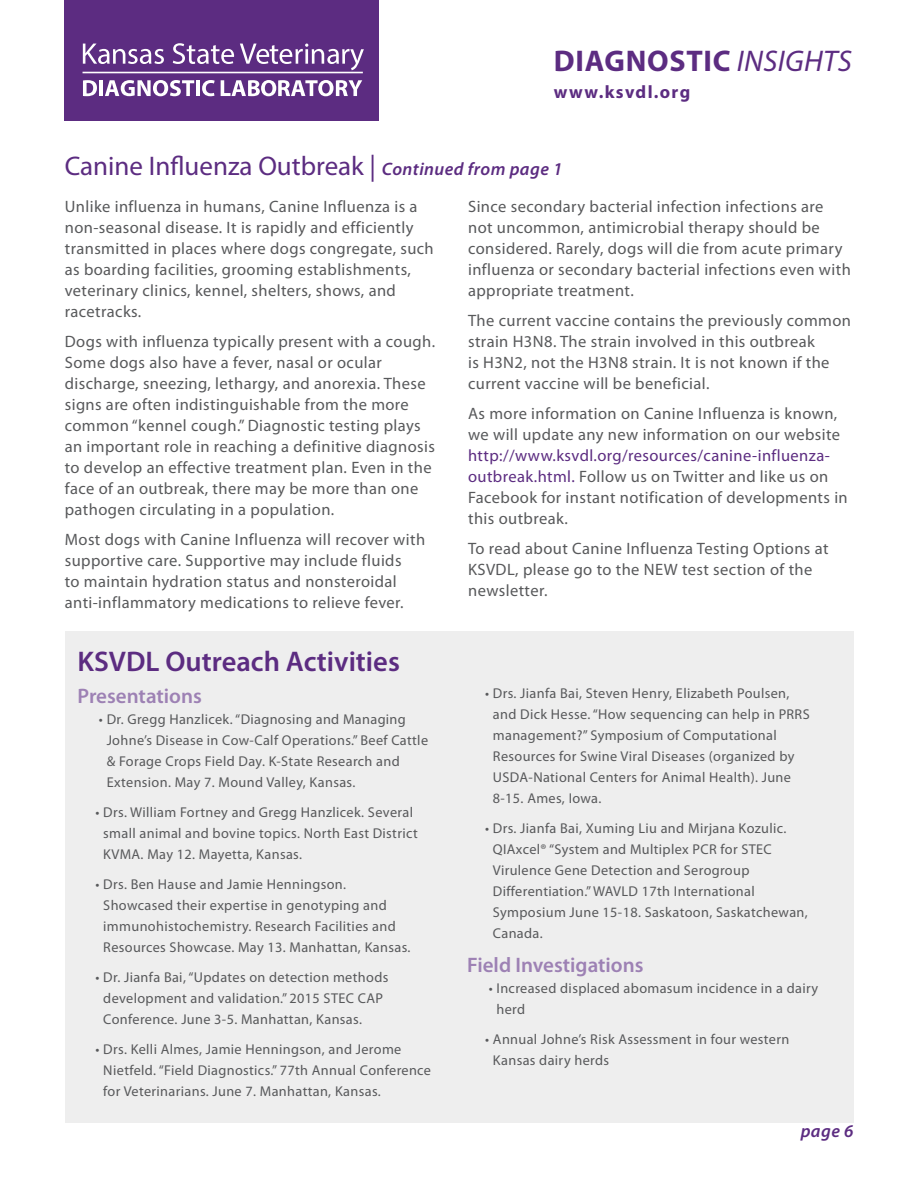
<style>
.page{position:relative;width:918px;height:1188px;background:#fff}
.page>*{position:absolute;margin:0;border:0;box-sizing:border-box;transform-origin:0 0}
.t1{font:700 30px "Myriad Pro";letter-spacing:.025em;color:#5c2c81}
.t2{font:600 28.5px "Myriad Pro";color:#5c2c81}
.t3{font:27px "Myriad Pro";color:#5c2c81}
.t4{font:600 21px "Myriad Pro";color:#9d81b4}
.t5{font:700 18px "Myriad Pro";letter-spacing:.075em;color:#5c2c81}
.t6{font:italic 600 18px "Myriad Pro";color:#5c2c81}
.t7{font:16.5px/21px "Myriad Pro";letter-spacing:.025em;color:#58595b}
.t8{font:14.25px/21px "Myriad Pro";letter-spacing:.025em;color:#58595b}
.s1{font-weight:400;font-style:italic}
.s2{font-weight:600;font-style:italic;font-size:18px}
.s3{color:#5c2c81}
</style>
<div class="page">
<div style="left:65px;top:632px;width:789px;height:491px;background:#eee"></div>
<div style="left:64px;top:0;width:315px;height:120px;background:#5c2c81"></div>
<svg style="left:83px;top:80px;width:14px;height:16px"></svg>
<hr style="left:99px;top:80px;width:4px;height:16px;background:#fff">
<svg style="left:105px;top:80px;width:89px;height:16px"></svg>
<hr style="left:196px;top:80px;width:4px;height:16px;background:#fff">
<svg style="left:202px;top:80px;width:13px;height:16px"></svg>
<svg style="left:221px;top:80px;width:141px;height:16px"></svg>
<svg style="left:83px;top:44px;width:81px;height:20px"></svg>
<svg style="left:173px;top:43px;width:61px;height:21px"></svg>
<svg style="left:240px;top:44px;width:124px;height:26px"></svg>
<hr style="left:83px;top:72px;width:280px;height:1px;background:#fff">
<h1 class="t1" style="left:554px;top:44px;width:300px">DIAGNOSTIC <span class="s1">INSIGHTS</span></h1>
<p class="t5" style="left:554px;top:82px;width:138px">www.ksvdl.org</p>
<h3 class="t3" style="left:65px;top:151px;width:499px">Canine Influenza Outbreak | <span class="s2">Continued from page 1</span></h3>
<p class="t7" style="left:65px;top:196px;width:371px">Unlike influenza in humans, Canine Influenza is a non-seasonal disease. It is rapidly and efficiently transmitted in places where dogs congregate, such as boarding facilities, grooming establishments, veterinary clinics, kennel, shelters, shows, and racetracks.</p>
<p class="t7" style="left:65px;top:331px;width:372px">Dogs with influenza typically present with a cough.<br>Some dogs also have a fever, nasal or ocular discharge, sneezing, lethargy, and anorexia. These signs are often indistinguishable from the more common “kennel cough.” Diagnostic testing plays an important role in reaching a definitive diagnosis to develop an effective treatment plan. Even in the face of an outbreak, there may be more than one pathogen circulating in a population.</p>
<p class="t7" style="left:65px;top:530px;width:362px">Most dogs with Canine Influenza will recover with supportive care. Supportive may include fluids<br>to maintain hydration status and nonsteroidal anti-inflammatory medications to relieve fever.</p>
<h2 class="t2" style="left:78px;top:646px;width:324px">KSVDL Outreach Activities</h2>
<p class="t4" style="left:78px;top:684px;width:126px">Presentations</p>
<p class="t8" style="left:107px;top:709px;width:323px;text-indent:-8px">• Dr. Gregg Hanzlicek. “Diagnosing and Managing Johne’s Disease in Cow-Calf Operations.” Beef Cattle &amp; Forage Crops Field Day. K-State Research and Extension. May 7. Mound Valley, Kansas.</p>
<p class="t8" style="left:103px;top:802px;width:316px;text-indent:-8px">• Drs. William Fortney and Gregg Hanzlicek. Several small animal and bovine topics. North East District<br>KVMA. May 12. Mayetta, Kansas.</p>
<p class="t8" style="left:103px;top:874px;width:309px;text-indent:-8px">• Drs. Ben Hause and Jamie Henningson.<br>Showcased their expertise in genotyping and immunohistochemistry. Research Facilities and Resources Showcase. May 13. Manhattan, Kansas.</p>
<p class="t8" style="left:103px;top:967px;width:287px;text-indent:-8px">• Dr. Jianfa Bai, “Updates on detection methods development and validation.” 2015 STEC CAP<br>Conference. June 3-5. Manhattan, Kansas.</p>
<p class="t8" style="left:103px;top:1039px;width:329px;text-indent:-8px">• Drs. Kelli Almes, Jamie Henningson, and Jerome<br>Nietfeld. “Field Diagnostics.” 77th Annual Conference for Veterinarians. June 7. Manhattan, Kansas.</p>
<p class="t7" style="left:468px;top:197px;width:384px">Since secondary bacterial infection infections are not uncommon, antimicrobial therapy should be considered. Rarely, dogs will die from acute primary influenza or secondary bacterial infections even with appropriate treatment.</p>
<p class="t7" style="left:468px;top:311px;width:384px">The current vaccine contains the previously common strain H3N8. The strain involved in this outbreak<br>is H3N2, not the H3N8 strain. It is not known if the current vaccine will be beneficial.</p>
<p class="t7" style="left:468px;top:404px;width:374px">As more information on Canine Influenza is known, we will update any new information on our website</p>
<p class="t7" style="left:468px;top:446px;width:381px"><span class="s3">http://www.ksvdl.org/resources/canine-influenza&shy;outbreak.html.</span> Follow us on Twitter and like us on Facebook for instant notification of developments in this outbreak.</p>
<p class="t7" style="left:468px;top:539px;width:362px">To read about Canine Influenza Testing Options at<br>KSVDL, please go to the NEW test section of the newsletter.</p>
<p class="t8" style="left:493px;top:683px;width:318px;text-indent:-8px">• Drs. Jianfa Bai, Steven Henry, Elizabeth Poulsen, and Dick Hesse. “How sequencing can help in PRRS management?” Symposium of Computational Resources for Swine Viral Diseases (organized by USDA-National Centers for Animal Health). June 8-15. Ames, Iowa.</p>
<p class="t8" style="left:493px;top:818px;width:316px;text-indent:-8px">• Drs. Jianfa Bai, Xuming Liu and Mirjana Kozulic.<br>QIAxcel® “System and Multiplex PCR for STEC Virulence Gene Detection and Serogroup Differentiation.” WAVLD 17th International Symposium June 15-18. Saskatoon, Saskatchewan, Canada.</p>
<p class="t4" style="left:467px;top:954px;width:178px">Field Investigations</p>
<p class="t8" style="left:496px;top:978px;width:323px;text-indent:-8px">• Increased displaced abomasum incidence in a dairy herd</p>
<p class="t8" style="left:493px;top:1029px;width:298px;text-indent:-8px">• Annual Johne’s Risk Assessment in four western<br>Kansas dairy herds</p>
<p class="t6" style="left:801px;top:1121px;width:54px">page 6</p>
</div>
